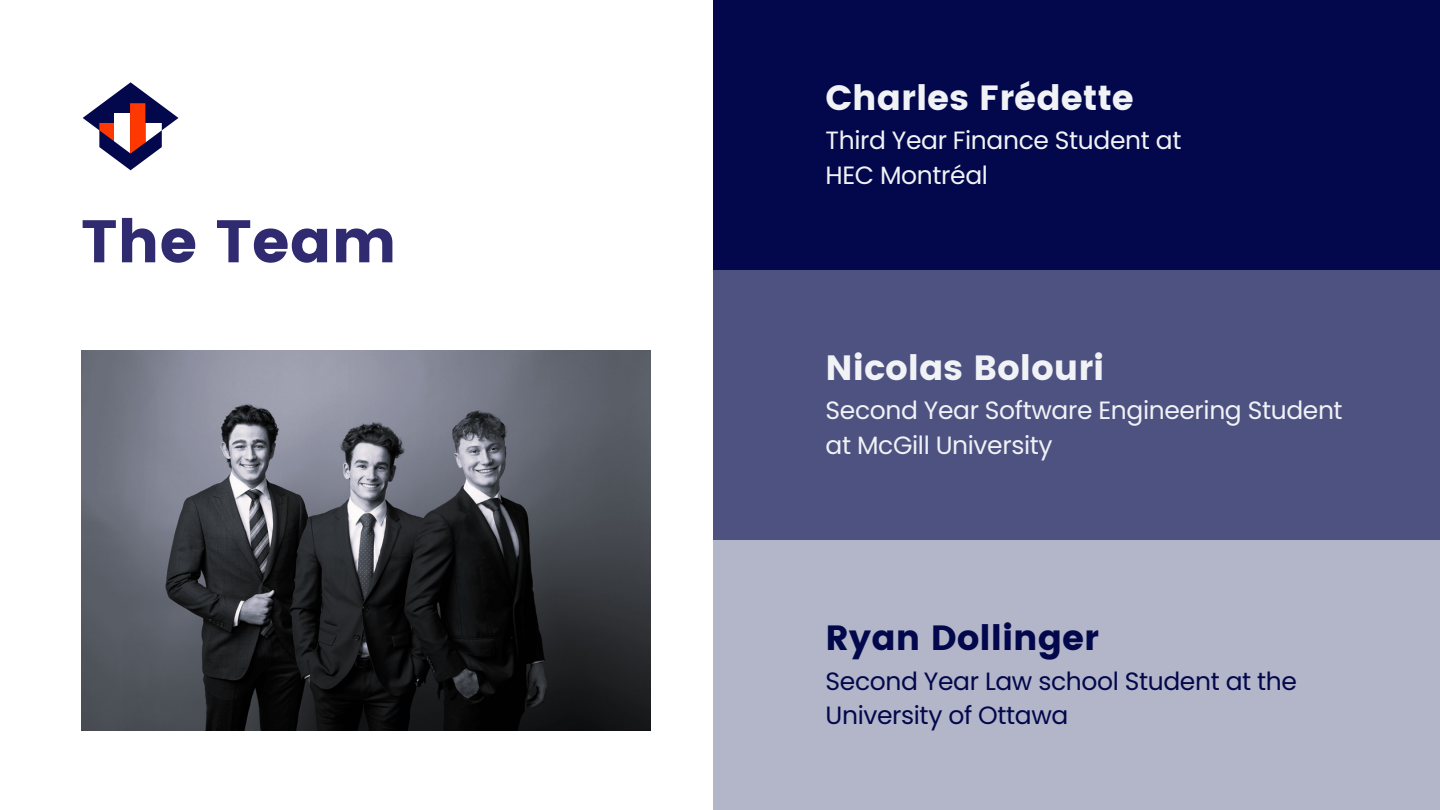
<style>
.page{position:relative;width:1440px;height:810px;background:#fff}
.page>*{position:absolute;margin:0;border:0;box-sizing:border-box;transform-origin:0 0}
.t1{font:60px "Poppins";color:#302b70}
.t2{font:35px "Poppins";color:#f0f2f6}
.t3{font:35px "Poppins";color:#02084b}
.t4{font:25px/34.7px "Poppins";letter-spacing:-.015em;color:#f0f2f6}
.t5{font:25px/34.5px "Poppins";letter-spacing:-.015em;color:#02084b}
</style>
<div class="page">
<div style="left:713px;top:0;width:727px;height:270px;background:#02084b"></div>
<div style="left:713px;top:540px;width:727px;height:270px;background:#b3b5c9"></div>
<div style="left:713px;top:270px;width:727px;height:270px;background:#4e5281"></div>
<svg style="left:83px;top:82px;width:95px;height:88px"></svg>
<img style="left:81px;top:351px;width:570px;height:379px">
<h1 class="t1" style="left:81px;top:207px;width:317px">The Team</h1>
<h2 class="t2" style="left:826px;top:78px;width:310px">Charles Frédette</h2>
<p class="t4" style="left:826px;top:123px;width:357px">Third Year Finance Student at<br>HEC Montréal</p>
<h2 class="t2" style="left:826px;top:348px;width:280px">Nicolas Bolouri</h2>
<p class="t4" style="left:826px;top:393px;width:519px">Second Year Software Engineering Student at McGill University</p>
<h2 class="t3" style="left:826px;top:618px;width:275px">Ryan Dollinger</h2>
<p class="t5" style="left:826px;top:664px;width:473px">Second Year Law school Student at the<br>University of Ottawa</p>
</div>
